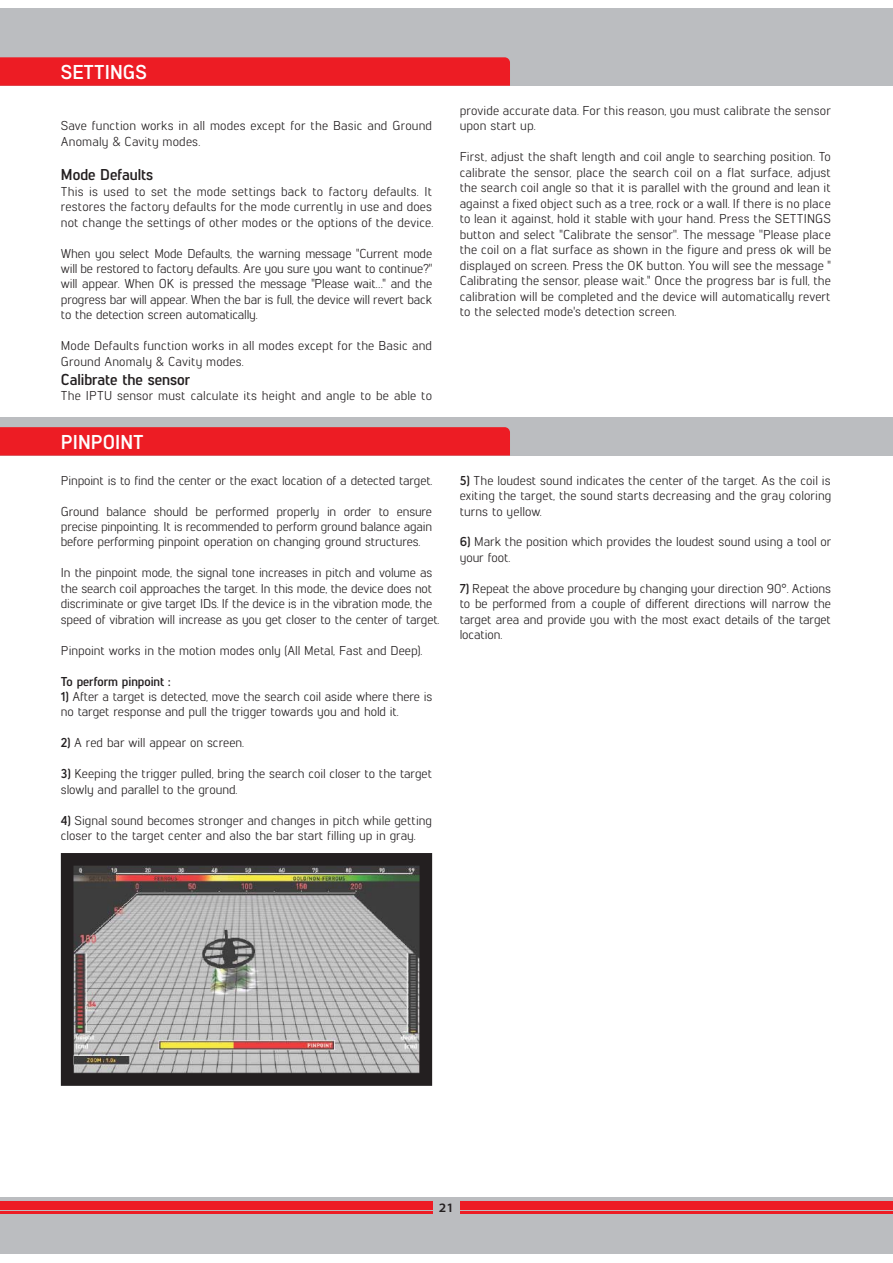
<style>
.page{position:relative;width:893px;height:1263px;background:#fff}
.page>*{position:absolute;margin:0;border:0;box-sizing:border-box;transform-origin:0 0}
.t1{font:700 20.1px "Lintel";color:#fff}
.t2{font:700 15.75px "Lintel";color:#231f20}
.t3{font:12.9px/15.5px "Lintel";color:#231f20}
.t4{font:700 12.9px "Lintel";color:#231f20}
.t5{font:600 semi-expanded 12.9px "Myriad Pro";color:#231f20}
.s1{font-weight:700}
</style>
<div class="page">
<div style="left:0;top:417px;width:893px;height:39px;background:#bbbdc0"></div>
<svg style="left:61px;top:853px;width:371px;height:233px;background:#8d8a87"></svg>
<div style="left:0;top:1197px;width:893px;height:57px;background:#bbbdc0"></div>
<div style="left:0;top:1205px;width:432px;height:5px;background:#ed1c24"></div>
<hr style="left:0;top:1201px;width:432px;height:2px;background:#ed1c24">
<hr style="left:0;top:1212px;width:432px;height:2px;background:#ed1c24">
<div style="left:460px;top:1205px;width:433px;height:5px;background:#ed1c24"></div>
<hr style="left:460px;top:1201px;width:433px;height:2px;background:#ed1c24">
<hr style="left:460px;top:1212px;width:433px;height:2px;background:#ed1c24">
<div style="left:0;top:9px;width:893px;height:77px;background:#bbbdc0"></div>
<div style="left:0;top:57px;width:510px;height:29px;background:#ed1c24"></div>
<div style="left:0;top:427px;width:510px;height:29px;background:#ed1c24"></div>
<h1 class="t1" style="left:61px;top:64px;width:87px">SETTINGS</h1>
<p class="t3" style="left:61px;top:119px;width:373px">Save function works in all modes except for the Basic and Ground<br>Anomaly &amp; Cavity modes.</p>
<p class="t2" style="left:61px;top:169px;width:94px">Mode Defaults</p>
<p class="t3" style="left:61px;top:185px;width:374px;text-align:justify">This is used to set the mode settings back to factory defaults. It restores the factory defaults for the mode currently in use and does not change the settings of other modes or the options of the device.</p>
<p class="t3" style="left:61px;top:246px;width:373px;text-align:justify">When you select Mode Defaults, the warning message ''Current mode will be restored to factory defaults. Are you sure you want to continue?'' will appear. When OK is pressed the message ''Please wait…'' and the progress bar will appear. When the bar is full, the device will revert back to the detection screen automatically.</p>
<p class="t3" style="left:61px;top:339px;width:373px">Mode Defaults function works in all modes except for the Basic and<br>Ground Anomaly &amp; Cavity modes.</p>
<p class="t2" style="left:61px;top:373px;width:131px">Calibrate the sensor</p>
<p class="t3" style="left:61px;top:389px;width:373px">The IPTU sensor must calculate its height and angle to be able to</p>
<h1 class="t1" style="left:61px;top:434px;width:84px">PINPOINT</h1>
<p class="t3" style="left:61px;top:473px;width:373px">Pinpoint is to find the center or the exact location of a detected target.</p>
<p class="t3" style="left:61px;top:504px;width:373px;text-align:justify">Ground balance should be performed properly in order to ensure precise pinpointing. It is recommended to perform ground balance again before performing pinpoint operation on changing ground structures.</p>
<p class="t3" style="left:61px;top:566px;width:380px">In the pinpoint mode, the signal tone increases in pitch and volume as the search coil approaches the target. In this mode, the device does not discriminate or give target IDs. If the device is in the vibration mode, the speed of vibration will increase as you get closer to the center of target.</p>
<p class="t3" style="left:61px;top:643px;width:363px">Pinpoint works in the motion modes only (All Metal, Fast and Deep).</p>
<p class="t4" style="left:61px;top:676px;width:111px">To perform pinpoint :</p>
<p class="t3" style="left:61px;top:690px;width:373px"><span class="s1">1)</span> After a target is detected, move the search coil aside where there is no target response and pull the trigger towards you and hold it.</p>
<p class="t3" style="left:61px;top:736px;width:185px"><span class="s1">2)</span> A red bar will appear on screen.</p>
<p class="t3" style="left:61px;top:767px;width:373px"><span class="s1">3)</span> Keeping the trigger pulled, bring the search coil closer to the target slowly and parallel to the ground.</p>
<p class="t3" style="left:61px;top:813px;width:373px"><span class="s1">4)</span> Signal sound becomes stronger and changes in pitch while getting closer to the target center and also the bar start filling up in gray.</p>
<p class="t3" style="left:460px;top:104px;width:373px">provide accurate data. For this reason, you must calibrate the sensor upon start up.</p>
<p class="t3" style="left:460px;top:150px;width:373px;text-align:justify">First, adjust the shaft length and coil angle to searching position. To calibrate the sensor, place the search coil on a flat surface, adjust the search coil angle so that it is parallel with the ground and lean it against a fixed object such as a tree, rock or a wall. If there is no place to lean it against, hold it stable with your hand. Press the SETTINGS button and select ''Calibrate the sensor''. The message ''Please place the coil on a flat surface as shown in the figure and press ok will be displayed on screen. Press the OK button. You will see the message '' Calibrating the sensor, please wait.'' Once the progress bar is full, the calibration will be completed and the device will automatically revert to the selected mode's detection screen.</p>
<p class="t3" style="left:460px;top:473px;width:373px;text-align:justify"><span class="s1">5)</span> The loudest sound indicates the center of the target. As the coil is exiting the target, the sound starts decreasing and the gray coloring turns to yellow.</p>
<p class="t3" style="left:460px;top:535px;width:373px"><span class="s1">6)</span> Mark the position which provides the loudest sound using a tool or your foot.</p>
<p class="t3" style="left:460px;top:582px;width:373px;text-align:justify"><span class="s1">7)</span> Repeat the above procedure by changing your direction 90°. Actions to be performed from a couple of different directions will narrow the target area and provide you with the most exact details of the target location.</p>
<p class="t5" style="left:439px;top:1200px;width:16px">21</p>
</div>
